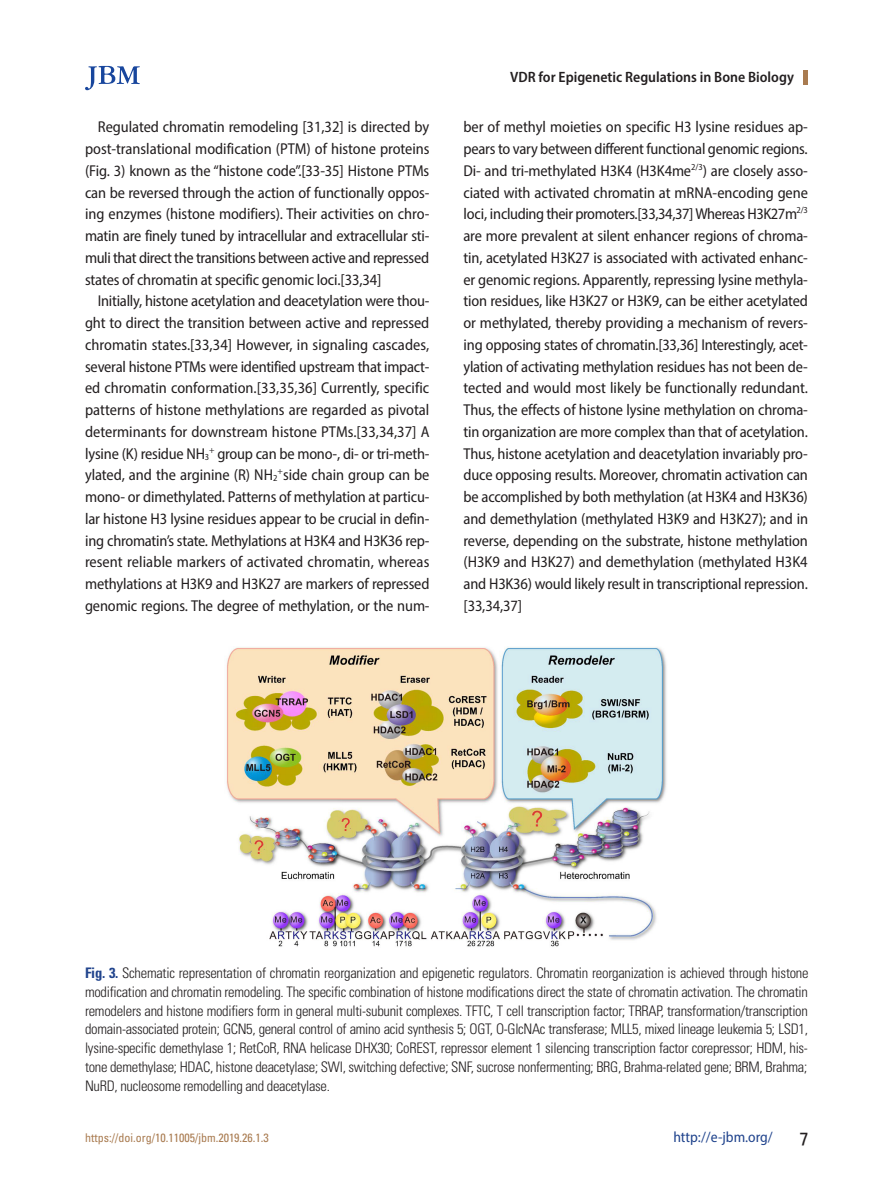
<style>
.page{position:relative;width:893px;height:1191px;background:#fff}
.page>*{position:absolute;margin:0;border:0;box-sizing:border-box;transform-origin:0 0}
.t1{font:18px "The Mix";color:#231f20}
.jbm_본문{font:semi-condensed 15.75px/21.8px "Myriad Pro";letter-spacing:-.01em;color:#231f20;text-align:justify}
.t2{font:600 semi-condensed 15px "Myriad Pro";color:#231f20}
.t3{font:semi-condensed 15px "Myriad Pro";color:#21448d}
.jbm_표그림캡션{font:300 condensed 14.55px/18.8px "Univers LT Std";letter-spacing:-.02em;color:#231f20;text-align:justify}
.t4{font:condensed 12px "Univers LT Std";color:#a97b50}
.s1{font-size:9.15px}
.s2{font-weight:700;color:#21448d}
</style>
<div class="page">
<hr style="left:804px;top:70px;width:4px;height:15px;background:#a97b50">
<svg style="left:85px;top:66px;width:55px;height:24px"></svg>
<img style="left:226px;top:647px;width:441px;height:300px">
<p class="jbm_본문" style="left:85px;top:116px;width:346px;text-indent:13px">Regulated chromatin remodeling [31,32] is directed by post-translational modification (PTM) of histone proteins (Fig. 3) known as the “histone code”.[33-35] Histone PTMs can be reversed through the action of functionally oppos&shy;ing enzymes (histone modifiers). Their activities on chro&shy;matin are finely tuned by intracellular and extracellular sti&shy;muli that direct the transitions between active and repressed states of chromatin at specific genomic loci.[33,34]</p>
<p class="jbm_본문" style="left:85px;top:290px;width:346px;text-indent:13px">Initially, histone acetylation and deacetylation were thou&shy;ght to direct the transition between active and repressed chromatin states.[33,34] However, in signaling cascades, several histone PTMs were identified upstream that impact&shy;ed chromatin conformation.[33,35,36] Currently, specific patterns of histone methylations are regarded as pivotal determinants for downstream histone PTMs.[33,34,37] A lysine (K) residue NH<span class="s1">3</span><sup>+</sup> group can be mono-, di- or tri-meth&shy;ylated, and the arginine (R) NH<span class="s1">2</span><sup>+</sup>side chain group can be mono- or dimethylated. Patterns of methylation at particu&shy;lar histone H3 lysine residues appear to be crucial in defin&shy;ing chromatin’s state. Methylations at H3K4 and H3K36 rep&shy;resent reliable markers of activated chromatin, whereas methylations at H3K9 and H3K27 are markers of repressed genomic regions. The degree of methylation, or the num-</p>
<p class="t2" style="left:510px;top:68px;width:285px">VDR for Epigenetic Regulations in Bone Biology</p>
<p class="jbm_본문" style="left:463px;top:116px;width:346px">ber of methyl moieties on specific H3 lysine residues ap&shy;pears to vary between different functional genomic regions.<br>Di- and tri-methylated H3K4 (H3K4me<sup>2/3</sup>) are closely asso&shy;ciated with activated chromatin at mRNA-encoding gene loci, including their promoters.[33,34,37] Whereas H3K27m<sup>2/3 </sup>are more prevalent at silent enhancer regions of chroma&shy;tin, acetylated H3K27 is associated with activated enhanc&shy;er genomic regions. Apparently, repressing lysine methyla&shy;tion residues, like H3K27 or H3K9, can be either acetylated or methylated, thereby providing a mechanism of revers&shy;ing opposing states of chromatin.[33,36] Interestingly, acet&shy;ylation of activating methylation residues has not been de&shy;tected and would most likely be functionally redundant.<br>Thus, the effects of histone lysine methylation on chroma&shy;tin organization are more complex than that of acetylation.<br>Thus, histone acetylation and deacetylation invariably pro&shy;duce opposing results. Moreover, chromatin activation can be accomplished by both methylation (at H3K4 and H3K36) and demethylation (methylated H3K9 and H3K27); and in reverse, depending on the substrate, histone methylation (H3K9 and H3K27) and demethylation (methylated H3K4 and H3K36) would likely result in transcriptional repression. [33,34,37]</p>
<p class="jbm_표그림캡션" style="left:85px;top:963px;width:725px"><span class="s2">Fig. 3.</span> Schematic representation of chromatin reorganization and epigenetic regulators. Chromatin reorganization is achieved through histone modification and chromatin remodeling. The specific combination of histone modifications direct the state of chromatin activation. The chromatin remodelers and histone modifiers form in general multi-subunit complexes. TFTC, T cell transcription factor; TRRAP, transformation/transcription domain-associated protein; GCN5, general control of amino acid synthesis 5; OGT, O-GlcNAc transferase; MLL5, mixed lineage leukemia 5; LSD1, lysine-specific demethylase 1; RetCoR, RNA helicase DHX30; CoREST, repressor element 1 silencing transcription factor corepressor; HDM, his&shy;tone demethylase; HDAC, histone deacetylase; SWI, switching defective; SNF, sucrose nonfermenting; BRG, Brahma-related gene; BRM, Brahma; NuRD, nucleosome remodelling and deacetylase.</p>
<p class="t4" style="left:85px;top:1130px;width:185px">https://doi.org/10.11005/jbm.2019.26.1.3</p>
<p class="t3" style="left:673px;top:1128px;width:101px">http://e-jbm.org/</p>
<p class="t1" style="left:800px;top:1121px;width:10px">7</p>
</div>
